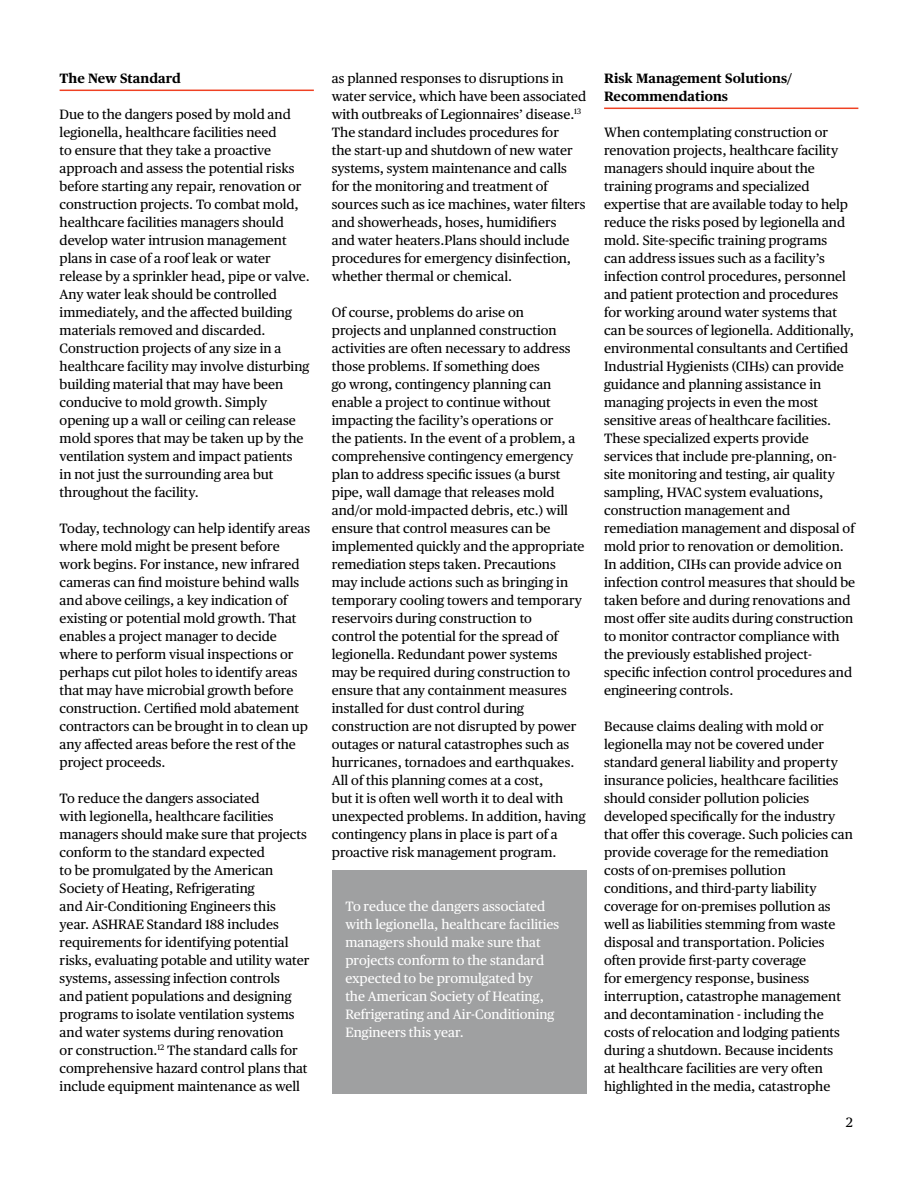
<style>
.page{position:relative;width:918px;height:1188px;background:#fff}
.page>*{position:absolute;margin:0;border:0;box-sizing:border-box;transform-origin:0 0}
.t1{font:13.5px/18px "Chubb Publico Text";color:#000}
.t2{font:13.5px/18px "Chubb Publico Text";color:#fff}
.t3{font:700 13.5px/18px "Chubb Publico Text";color:#000}
</style>
<div class="page">
<hr style="left:60px;top:90px;width:254px;height:1px;background:#ef4123">
<hr style="left:604px;top:108px;width:254px;height:1px;background:#ef4123">
<div style="left:332px;top:870px;width:254px;height:224px;background:#9fa0a1"></div>
<p class="t3" style="left:60px;top:68px;width:123px">The New Standard</p>
<p class="t1" style="left:60px;top:104px;width:252px">Due to the dangers posed by mold and legionella, healthcare facilities need<br>to ensure that they take a proactive approach and assess the potential risks before starting any repair, renovation or construction projects. To combat mold, healthcare facilities managers should develop water intrusion management plans in case of a roof leak or water release by a sprinkler head, pipe or valve.<br>Any water leak should be controlled immediately, and the affected building materials removed and discarded.<br>Construction projects of any size in a healthcare facility may involve disturbing building material that may have been conducive to mold growth. Simply opening up a wall or ceiling can release mold spores that may be taken up by the ventilation system and impact patients<br>in not just the surrounding area but throughout the facility.</p>
<p class="t1" style="left:60px;top:518px;width:252px">Today, technology can help identify areas where mold might be present before work begins. For instance, new infrared cameras can find moisture behind walls and above ceilings, a key indication of existing or potential mold growth. That enables a project manager to decide where to perform visual inspections or perhaps cut pilot holes to identify areas that may have microbial growth before construction. Certified mold abatement contractors can be brought in to clean up any affected areas before the rest of the project proceeds.</p>
<p class="t1" style="left:60px;top:788px;width:251px">To reduce the dangers associated<br>with legionella, healthcare facilities managers should make sure that projects conform to the standard expected<br>to be promulgated by the American Society of Heating, Refrigerating<br>and Air-Conditioning Engineers this<br>year. ASHRAE Standard 188 includes requirements for identifying potential risks, evaluating potable and utility water systems, assessing infection controls<br>and patient populations and designing programs to isolate ventilation systems and water systems during renovation<br>or construction.<sup>12</sup> The standard calls for comprehensive hazard control plans that include equipment maintenance as well</p>
<p class="t1" style="left:332px;top:68px;width:256px">as planned responses to disruptions in water service, which have been associated with outbreaks of Legionnaires’ disease.<sup>13<br></sup>The standard includes procedures for<br>the start-up and shutdown of new water systems, system maintenance and calls for the monitoring and treatment of sources such as ice machines, water filters and showerheads, hoses, humidifiers<br>and water heaters.Plans should include procedures for emergency disinfection, whether thermal or chemical.</p>
<p class="t1" style="left:332px;top:302px;width:255px">Of course, problems do arise on<br>projects and unplanned construction activities are often necessary to address those problems. If something does<br>go wrong, contingency planning can enable a project to continue without impacting the facility’s operations or<br>the patients. In the event of a problem, a comprehensive contingency emergency plan to address specific issues (a burst pipe, wall damage that releases mold and/or mold-impacted debris, etc.) will ensure that control measures can be implemented quickly and the appropriate remediation steps taken. Precautions<br>may include actions such as bringing in temporary cooling towers and temporary reservoirs during construction to<br>control the potential for the spread of legionella. Redundant power systems may be required during construction to ensure that any containment measures installed for dust control during construction are not disrupted by power outages or natural catastrophes such as hurricanes, tornadoes and earthquakes.<br>All of this planning comes at a cost,<br>but it is often well worth it to deal with unexpected problems. In addition, having contingency plans in place is part of a proactive risk management program.</p>
<p class="t2" style="left:345px;top:896px;width:216px">To reduce the dangers associated with legionella, healthcare facilities managers should make sure that projects conform to the standard expected to be promulgated by<br>the American Society of Heating,<br>Refrigerating and Air-Conditioning<br>Engineers this year.</p>
<p class="t3" style="left:604px;top:68px;width:190px">Risk Management Solutions/<br>Recommendations</p>
<p class="t1" style="left:604px;top:122px;width:253px">When contemplating construction or renovation projects, healthcare facility managers should inquire about the training programs and specialized expertise that are available today to help reduce the risks posed by legionella and mold. Site-specific training programs<br>can address issues such as a facility’s infection control procedures, personnel and patient protection and procedures for working around water systems that can be sources of legionella. Additionally, environmental consultants and Certified Industrial Hygienists (CIHs) can provide guidance and planning assistance in managing projects in even the most sensitive areas of healthcare facilities.<br>These specialized experts provide services that include pre-planning, on&shy;site monitoring and testing, air quality sampling, HVAC system evaluations, construction management and remediation management and disposal of mold prior to renovation or demolition.<br>In addition, CIHs can provide advice on infection control measures that should be taken before and during renovations and most offer site audits during construction to monitor contractor compliance with the previously established project&shy;specific infection control procedures and engineering controls.</p>
<p class="t1" style="left:604px;top:716px;width:250px">Because claims dealing with mold or legionella may not be covered under standard general liability and property insurance policies, healthcare facilities should consider pollution policies developed specifically for the industry that offer this coverage. Such policies can provide coverage for the remediation costs of on-premises pollution conditions, and third-party liability coverage for on-premises pollution as well as liabilities stemming from waste disposal and transportation. Policies often provide first-party coverage<br>for emergency response, business interruption, catastrophe management and decontamination - including the costs of relocation and lodging patients during a shutdown. Because incidents<br>at healthcare facilities are very often highlighted in the media, catastrophe</p>
<p class="t1" style="left:846px;top:1112px;width:8px">2</p>
</div>
